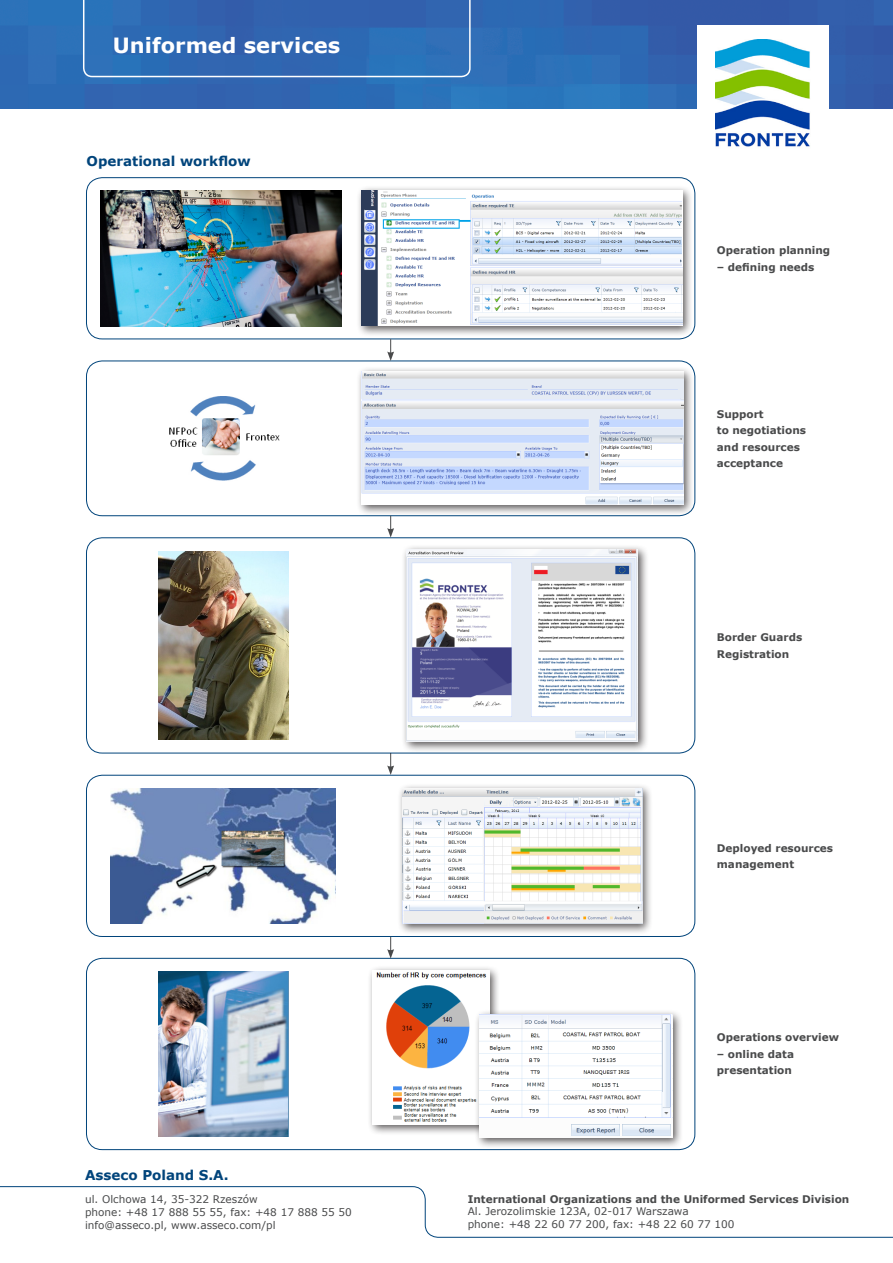
<style>
.page{position:relative;width:893px;height:1263px;background:#fff}
.page>*{position:absolute;margin:0;border:0;box-sizing:border-box;transform-origin:0 0}
.a_tytul_verdana{font:700 21px "Verdana";color:#fff}
.title_2{font:700 13.5px "Verdana";color:#00447b}
.foto_podpis{font:700 10.5px/16.5px "Verdana";color:#494a4b}
.t1{font:10.5px "Verdana";color:#494a4b}
</style>
<div class="page">
<img style="left:0;top:0;width:893px;height:108px">
<svg style="left:83px;top:0;width:388px;height:77px;background:#336bb4"></svg>
<svg style="left:0;top:1186px;width:893px;height:52px"></svg>
<div style="left:697px;top:25px;width:132px;height:140px;background:#fff"></div>
<img style="left:716px;top:39px;width:94px;height:108px">
<div style="left:86px;top:177px;width:609px;height:162px;border:1px solid #00447b;border-radius:16px"></div>
<img style="left:100px;top:190px;width:241px;height:136px">
<div style="left:356px;top:186px;width:337px;height:151px;background:#231f20;opacity:.75"></div>
<img style="left:361px;top:191px;width:321px;height:135px">
<div style="left:86px;top:361px;width:609px;height:155px;border:1px solid #00447b;border-radius:16px"></div>
<img style="left:169px;top:396px;width:111px;height:85px">
<div style="left:356px;top:366px;width:339px;height:150px;background:#231f20;opacity:.75"></div>
<img style="left:361px;top:372px;width:322px;height:133px">
<div style="left:86px;top:958px;width:609px;height:192px;border:1px solid #00447b;border-radius:16px"></div>
<img style="left:158px;top:971px;width:130px;height:165px">
<div style="left:367px;top:965px;width:134px;height:171px;background:#231f20;opacity:.75"></div>
<img style="left:372px;top:970px;width:118px;height:154px">
<div style="left:474px;top:1009px;width:209px;height:139px;background:#231f20;opacity:.75"></div>
<img style="left:479px;top:1015px;width:193px;height:122px">
<svg style="left:387px;top:339px;width:7px;height:22px"></svg>
<div style="left:86px;top:775px;width:609px;height:162px;border:1px solid #00447b;border-radius:16px"></div>
<img style="left:111px;top:788px;width:225px;height:135px">
<div style="left:397px;top:783px;width:256px;height:151px;background:#231f20;opacity:.75"></div>
<img style="left:402px;top:788px;width:240px;height:135px">
<svg style="left:387px;top:753px;width:7px;height:22px"></svg>
<div style="left:86px;top:537px;width:609px;height:216px;border:1px solid #00447b;border-radius:16px"></div>
<img style="left:158px;top:551px;width:130px;height:188px">
<div style="left:402px;top:544px;width:247px;height:208px;background:#231f20;opacity:.75"></div>
<img style="left:407px;top:549px;width:231px;height:192px">
<svg style="left:387px;top:516px;width:7px;height:21px"></svg>
<svg style="left:387px;top:937px;width:7px;height:22px"></svg>
<p class="a_tytul_verdana" style="left:113px;top:31px;width:229px">Uniformed services</p>
<p class="title_2" style="left:87px;top:152px;width:166px">Operational workflow</p>
<p class="title_2" style="left:85px;top:1165px;width:145px">Asseco Poland S.A.</p>
<p class="t1" style="left:85px;top:1192px;width:174px">ul. Olchowa 14, 35-322 Rzeszów</p>
<p class="t1" style="left:85px;top:1205px;width:268px">phone: +48 17 888 55 55, fax: +48 17 888 55 50</p>
<p class="t1" style="left:85px;top:1217px;width:192px">info@asseco.pl, www.asseco.com/pl</p>
<p class="foto_podpis" style="left:717px;top:242px;width:115px">Operation planning</p>
<p class="foto_podpis" style="left:717px;top:258px;width:99px">– defining needs</p>
<p class="foto_podpis" style="left:717px;top:405px;width:91px">Support<br>to negotiations and resources acceptance</p>
<p class="foto_podpis" style="left:717px;top:629px;width:87px">Border Guards<br>Registration</p>
<p class="foto_podpis" style="left:717px;top:839px;width:118px">Deployed resources management</p>
<p class="foto_podpis" style="left:717px;top:1029px;width:124px">Operations overview</p>
<p class="foto_podpis" style="left:717px;top:1046px;width:79px">– online data presentation</p>
<p class="foto_podpis" style="left:468px;top:1190px;width:383px">International Organizations and the Uniformed Services Division</p>
<p class="t1" style="left:468px;top:1204px;width:223px">Al. Jerozolimskie 123A, 02-017 Warszawa</p>
<p class="t1" style="left:468px;top:1217px;width:268px">phone: +48 22 60 77 200, fax: +48 22 60 77 100</p>
</div>
